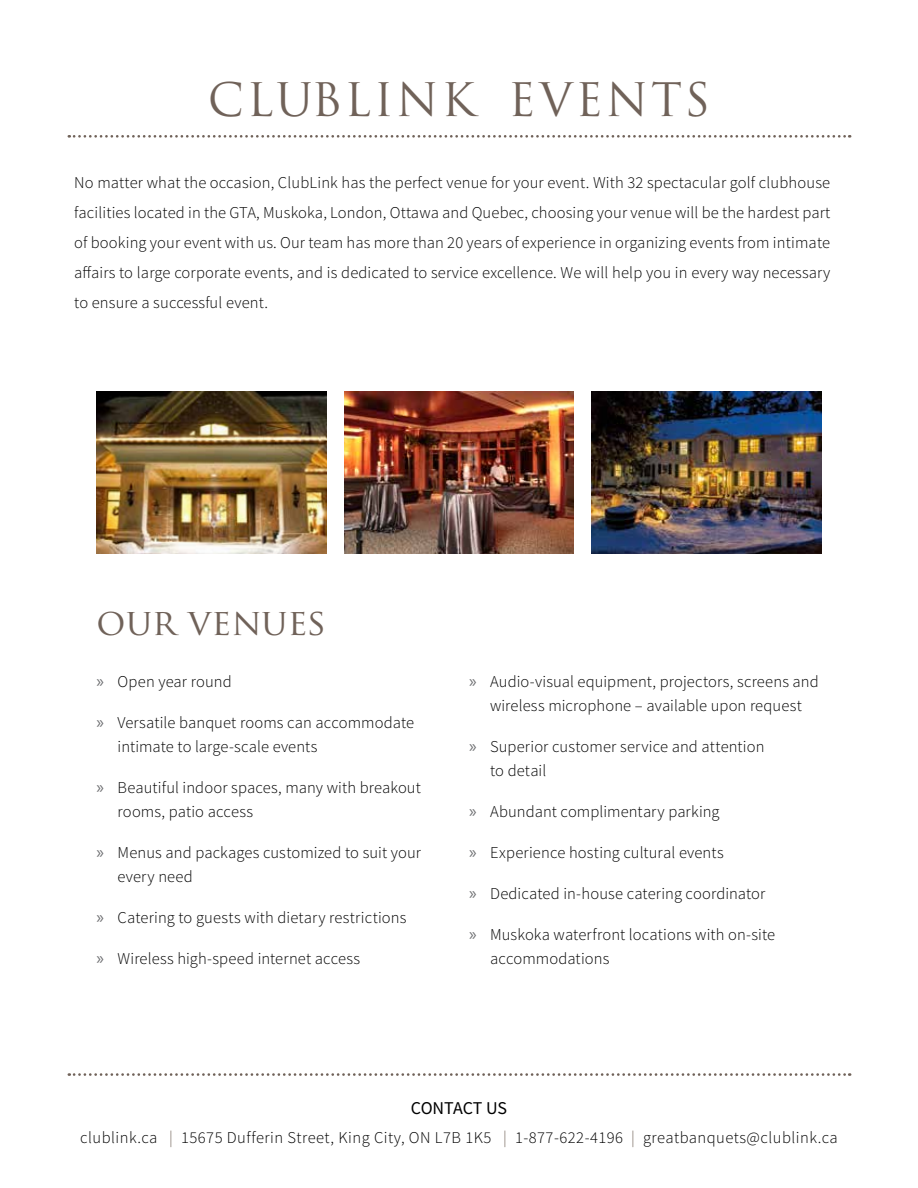
<style>
.page{position:relative;width:918px;height:1188px;background:#fff}
.page>*{position:absolute;margin:0;border:0;box-sizing:border-box;transform-origin:0 0}
.t1{font:45px "Trajan Pro";letter-spacing:.06em;color:#706259}
.t2{font:36px "Trajan Pro";color:#706259}
.t3{font:18px "Source Sans Pro";letter-spacing:-.005em;color:#000}
.t4{font:300 16.5px/24px "Source Sans Pro";letter-spacing:.01em;color:#000}
.t5{font:300 16.5px "Source Sans Pro";letter-spacing:.03em;color:#000}
.s1{font-family:"Myriad Pro";font-weight:400;font-size:18px;color:#6d6e71}
.s2{color:#706259}
</style>
<div class="page">
<svg style="left:69px;top:135px;width:781px;height:3px"></svg>
<svg style="left:69px;top:1073px;width:781px;height:3px"></svg>
<img style="left:97px;top:392px;width:229px;height:162px">
<img style="left:344px;top:392px;width:230px;height:162px">
<img style="left:592px;top:392px;width:229px;height:162px">
<h1 class="t1" style="left:208px;top:71px;width:504px">CLUBLINK EVENTS</h1>
<p class="t4" style="left:74px;top:167px;width:758px;line-height:30px;text-align:justify">No matter what the occasion, ClubLink has the perfect venue for your event. With 32 spectacular golf clubhouse facilities located in the GTA, Muskoka, London, Ottawa and Quebec, choosing your venue will be the hardest part of booking your event with us. Our team has more than 20 years of experience in organizing events from intimate affairs to large corporate events, and is dedicated to service excellence. We will help you in every way necessary to ensure a successful event.</p>
<h2 class="t2" style="left:97px;top:599px;width:231px">our venues</h2>
<p class="t4" style="left:97px;top:670px;width:137px"><span class="s1">»</span> Open year round</p>
<p class="t4" style="left:118px;top:711px;width:298px;text-indent:-21px"><span class="s1">»</span> Versatile banquet rooms can accommodate intimate to large-scale events</p>
<p class="t4" style="left:118px;top:776px;width:305px;text-indent:-21px"><span class="s1">»</span> Beautiful indoor spaces, many with breakout rooms, patio access</p>
<p class="t4" style="left:118px;top:841px;width:305px;text-indent:-21px"><span class="s1">»</span> Menus and packages customized to suit your every need</p>
<p class="t4" style="left:97px;top:905px;width:311px"><span class="s1">»</span> Catering to guests with dietary restrictions</p>
<p class="t4" style="left:97px;top:946px;width:265px"><span class="s1">»</span> Wireless high-speed internet access</p>
<p class="t4" style="left:469px;top:670px;width:351px;text-align:center"><span class="s1">»</span> Audio-visual equipment, projectors, screens and wireless microphone – available upon request</p>
<p class="t4" style="left:490px;top:735px;width:276px;text-indent:-21px"><span class="s1">»</span> Superior customer service and attention to detail</p>
<p class="t4" style="left:469px;top:800px;width:252px"><span class="s1">»</span> Abundant complimentary parking</p>
<p class="t4" style="left:469px;top:841px;width:256px"><span class="s1">»</span> Experience hosting cultural events</p>
<p class="t4" style="left:469px;top:881px;width:298px"><span class="s1">»</span> Dedicated in-house catering coordinator</p>
<p class="t4" style="left:490px;top:922px;width:287px;text-indent:-21px"><span class="s1">»</span> Muskoka waterfront locations with on-site accommodations</p>
<p class="t3" style="left:411px;top:1097px;width:44px">CONTACT</p>
<p class="t3" style="left:486px;top:1097px;width:23px">US</p>
<p class="t5" style="left:80px;top:1128px;width:759px">clublink.ca <span class="s2">|</span> 15675 Dufferin Street, King City, ON L7B 1K5 <span class="s2">|</span> 1-877-622-4196 <span class="s2">|</span> greatbanquets@clublink.ca</p>
</div>
